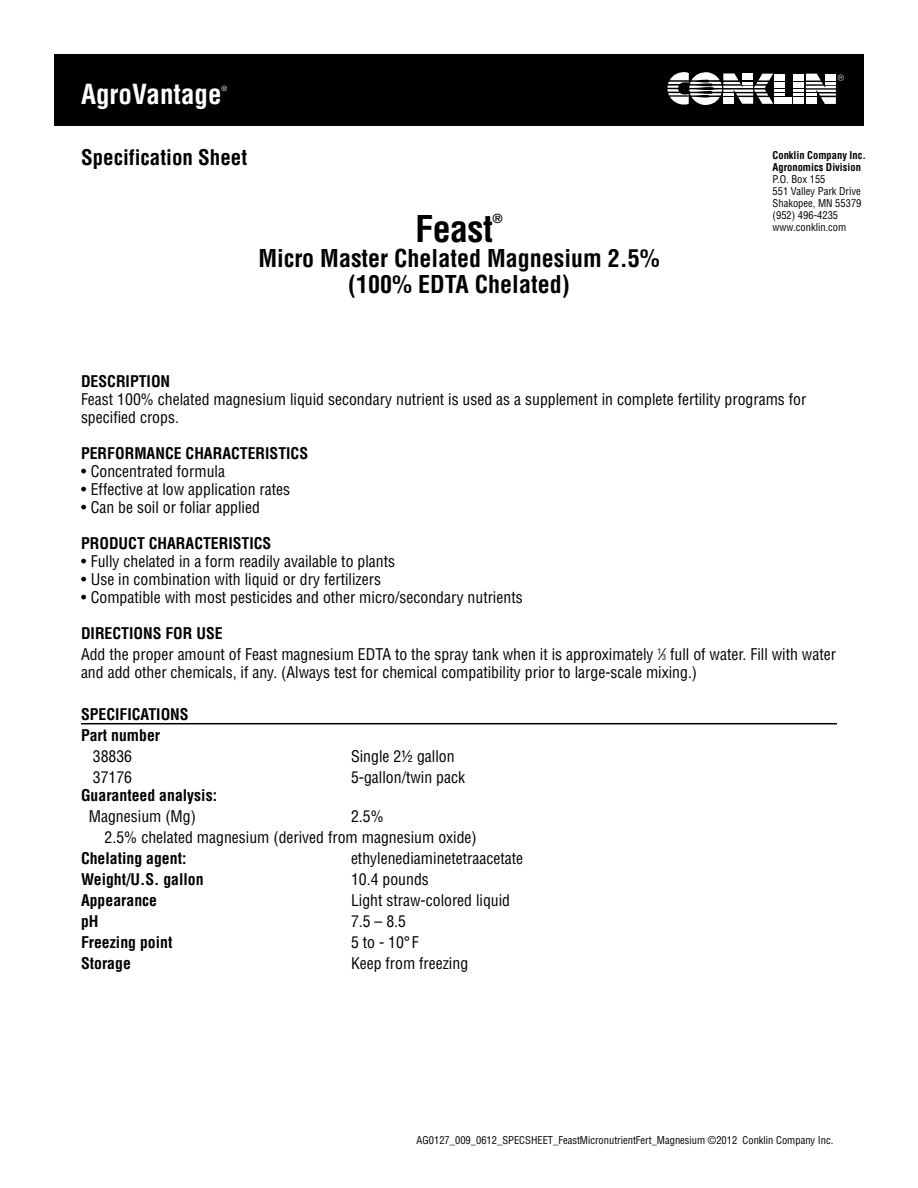
<style>
.page{position:relative;width:918px;height:1188px;background:#fff}
.page>*{position:absolute;margin:0;border:0;box-sizing:border-box;transform-origin:0 0}
.t1{font:700 condensed 36px "Helvetica";letter-spacing:-.015em;color:#000}
.t2{font:700 condensed 27px "Helvetica";color:#fff}
.t3{font:700 condensed 24px/25.5px "Helvetica";color:#000;text-align:center}
.t4{font:700 condensed 21px "Helvetica";color:#000}
.t5{font:condensed 15.75px/21px "Helvetica";color:#000}
.t6{font:700 condensed 15.75px/21px "Helvetica";color:#000}
.t7{font:700 condensed 12.3px "Helvetica";color:#000}
.t8{font:condensed 10.5px/12px "Helvetica";color:#000}
.t9{font:700 condensed 10.5px/12px "Helvetica";color:#000}
.t10{font:condensed 7.05px "Helvetica";color:#fff}
.s1{font-weight:700}
.s2{font-size:7.8px}
</style>
<div class="page">
<div style="left:54px;top:54px;width:810px;height:72px;background:#000"></div>
<div style="left:774px;top:97px;width:18px;height:7px;background:#fff"></div>
<svg style="left:793px;top:74px;width:51px;height:30px"></svg>
<svg style="left:668px;top:72px;width:117px;height:33px"></svg>
<hr style="left:81px;top:723px;width:756px;height:1px;background:#000">
<h2 class="t2" style="left:81px;top:77px;width:142px">AgroVantage</h2>
<p class="t10" style="left:222px;top:84px;width:7px">®</p>
<h3 class="t4" style="left:81px;top:144px;width:168px">Specification Sheet</h3>
<h1 class="t1" style="left:415px;top:206px;width:79px">Feast</h1>
<p class="t7" style="left:493px;top:211px;width:12px">®</p>
<h3 class="t3" style="left:258px;top:246px;width:403px">Micro Master Chelated Magnesium 2.5% (100% EDTA Chelated)</h3>
<p class="t9" style="left:773px;top:149px;width:95px">Conklin Company Inc.<br>Agronomics Division</p>
<p class="t8" style="left:773px;top:173px;width:90px">P.O. Box 155<br>551 Valley Park Drive<br>Shakopee, MN 55379 (952) 496-4235 www.conklin.com</p>
<p class="t6" style="left:81px;top:371px;width:91px">Description</p>
<p class="t5" style="left:81px;top:390px;width:727px;line-height:18px">Feast 100% chelated magnesium liquid secondary nutrient is used as a supplement in complete fertility programs for specified crops.</p>
<p class="t6" style="left:81px;top:443px;width:229px">PERFORMANCE CHARACTERISTICS</p>
<p class="t5" style="left:81px;top:461px;width:146px">• Concentrated formula</p>
<p class="t5" style="left:81px;top:479px;width:211px">• Effective at low application rates</p>
<p class="t5" style="left:81px;top:497px;width:180px">• Can be soil or foliar applied</p>
<p class="t6" style="left:81px;top:533px;width:192px">PRO DUCT CHARACTERI STICS</p>
<p class="t5" style="left:81px;top:551px;width:316px">• Fully chelated in a form readily available to plants</p>
<p class="t5" style="left:81px;top:569px;width:302px">• Use in combination with liquid or dry fertilizers</p>
<p class="t5" style="left:81px;top:587px;width:443px">• Compatible with most pesticides and other micro/secondary nutrients</p>
<p class="t5" style="left:81px;top:623px;width:757px"><span class="s1">Directions For Use<br></span>Add the proper amount of Feast magnesium EDTA to the spray tank when it is approximately <sup>1</sup>⁄<span class="s2">3</span> full of water. Fill with water</p>
<p class="t5" style="left:81px;top:662px;width:618px">and add other chemicals, if any. (Always test for chemical compatibility prior to large-scale mixing.)</p>
<p class="t6" style="left:81px;top:704px;width:107px">Specifications<br>Part number</p>
<p class="t5" style="left:93px;top:746px;width:41px">38836</p>
<p class="t5" style="left:351px;top:746px;width:105px">Single 2½ gallon</p>
<p class="t5" style="left:93px;top:767px;width:41px">37176</p>
<p class="t5" style="left:351px;top:767px;width:116px">5-gallon/twin pack</p>
<p class="t6" style="left:81px;top:785px;width:138px">Guaranteed analysis:</p>
<p class="t5" style="left:89px;top:806px;width:109px">Magnesium (Mg)</p>
<p class="t5" style="left:105px;top:806px;width:374px;text-indent:246px">2.5%<br>2.5% chelated magnesium (derived from magnesium oxide)</p>
<p class="t6" style="left:81px;top:848px;width:107px">Chelating agent:</p>
<p class="t5" style="left:351px;top:848px;width:174px">ethylenediaminetetraacetate</p>
<p class="t6" style="left:81px;top:869px;width:124px">Weight/U.S. gallon</p>
<p class="t5" style="left:351px;top:869px;width:79px">10.4 pounds</p>
<p class="t6" style="left:81px;top:890px;width:78px">Appearance</p>
<p class="t5" style="left:351px;top:890px;width:161px">Light straw-colored liquid</p>
<p class="t6" style="left:81px;top:911px;width:19px">pH</p>
<p class="t5" style="left:351px;top:911px;width:57px">7.5 – 8.5</p>
<p class="t6" style="left:81px;top:932px;width:93px">Freezing point</p>
<p class="t5" style="left:351px;top:932px;width:69px">5 to - 10°F</p>
<p class="t6" style="left:81px;top:953px;width:51px">Storage</p>
<p class="t5" style="left:351px;top:953px;width:119px">Keep from freezing</p>
<p class="t8" style="left:417px;top:1134px;width:418px">AG0127_009_0612_SPECSHEET_FeastMicronutrientFert_Magnesium ©2012 Conklin Company Inc.</p>
</div>
